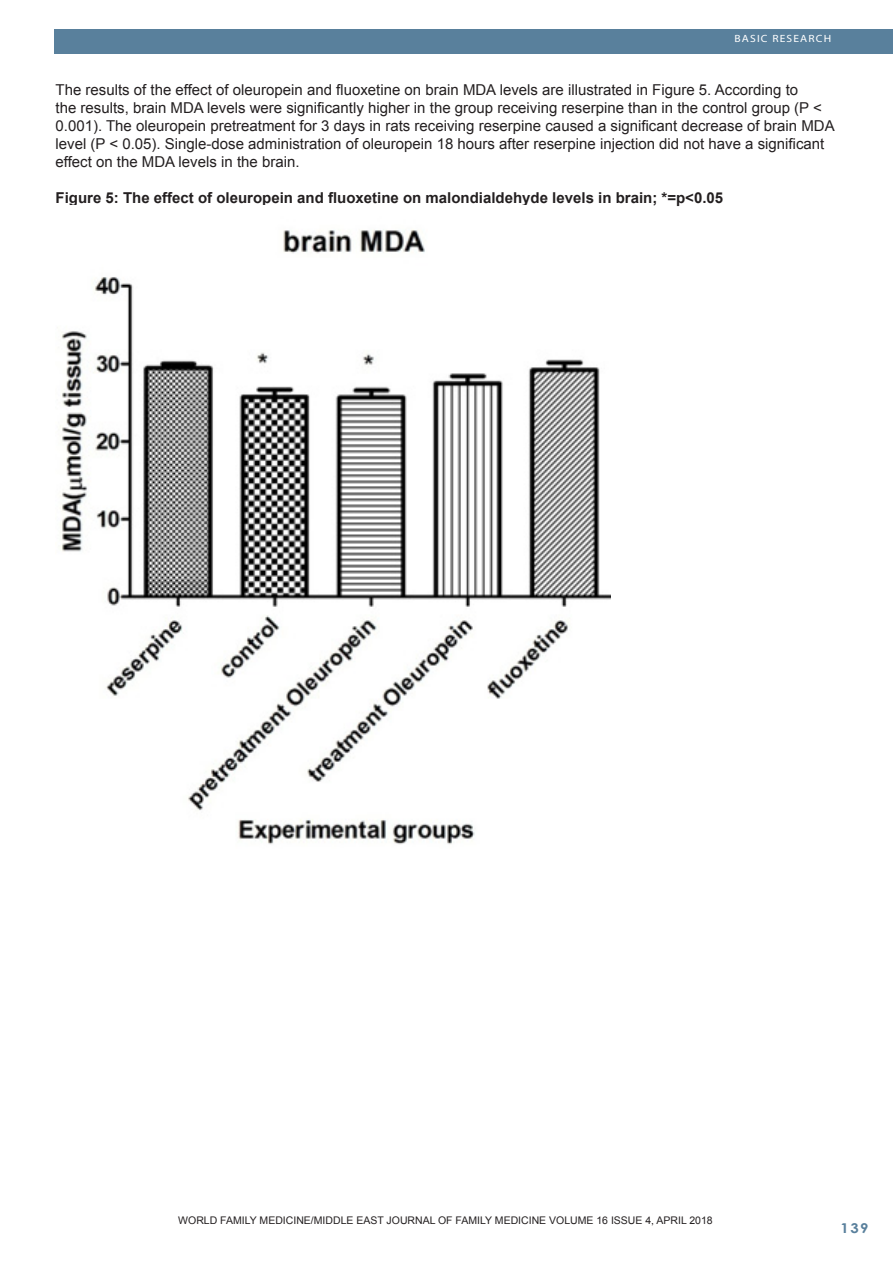
<style>
.page{position:relative;width:893px;height:1263px;background:#fff}
.page>*{position:absolute;margin:0;border:0;box-sizing:border-box;transform-origin:0 0}
.Footnote_Text{font:15px/18px "Arial";color:#231f20}
.Footnote_Text-2{font:700 15px "Arial";color:#231f20}
.t1{font:700 13.5px "Century Gothic";color:#59809c;scale:1.1 1}
.Footnote_Text-3{font:10.5px "Arial";color:#231f20}
.t2{font:10.5px "Myriad";letter-spacing:.1em;color:#fff;scale:1.1 1}
</style>
<div class="page">
<div style="left:54px;top:30px;width:839px;height:24px;background:#59809c"></div>
<img style="left:60px;top:230px;width:550px;height:615px">
<p class="t2" style="left:734px;top:34px;width:89px">BASIC RESEARCH</p>
<p class="Footnote_Text" style="left:56px;top:81px;width:781px">The results of the effect of oleuropein and fluoxetine on brain MDA levels are illustrated in Figure 5. According to<br>the results, brain MDA levels were significantly higher in the group receiving reserpine than in the control group (P &lt; 0.001). The oleuropein pretreatment for 3 days in rats receiving reserpine caused a significant decrease of brain MDA level (P &lt; 0.05). Single-dose administration of oleuropein 18 hours after reserpine injection did not have a significant effect on the MDA levels in the brain.</p>
<p class="Footnote_Text-2" style="left:56px;top:188px;width:669px">Figure 5: The effect of oleuropein and fluoxetine on malondialdehyde levels in brain; *=p&lt;0.05</p>
<p class="Footnote_Text-3" style="left:178px;top:1214px;width:536px">WORLD FAMILY MEDICINE/MIDDLE EAST JOURNAL OF FAMILY MEDICINE VOLUME 16 ISSUE 4, APRIL 2018</p>
<p class="t1" style="left:840px;top:1218px;width:27px">139</p>
</div>
